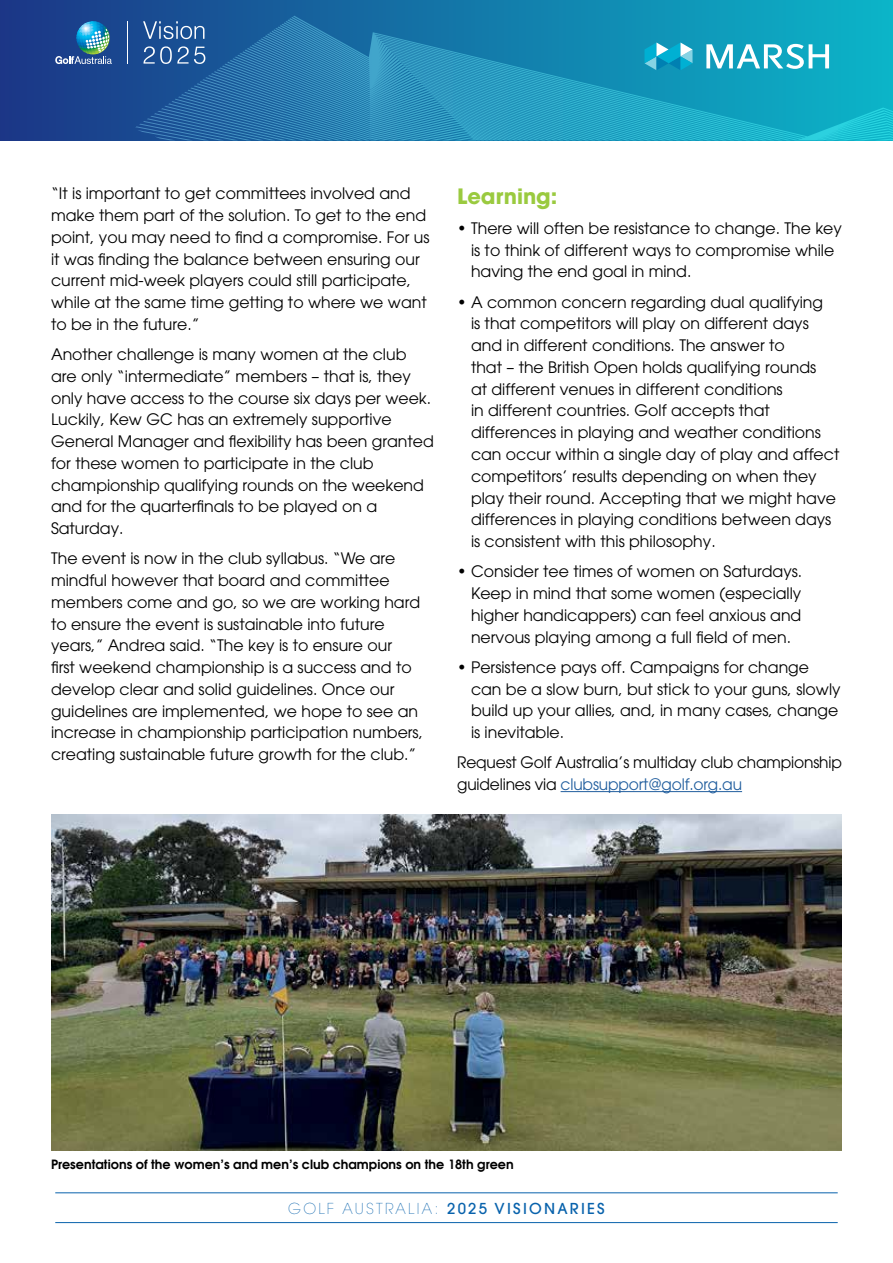
<style>
.page{position:relative;width:893px;height:1263px;background:#fff}
.page>*{position:absolute;margin:0;border:0;box-sizing:border-box;transform-origin:0 0}
.t1{font:700 21px "Avant Garde";color:#9aca3f}
.t2{font:15.75px/21.8px "Avant Garde";color:#000}
.t3{font:500 15px "Avant Garde";letter-spacing:.15em;color:#0862ac}
.t4{font:600 12.75px "Avant Garde";color:#000}
.s1{color:#215e9e}
.s2{font-weight:200}
</style>
<div class="page">
<svg style="left:0;top:0;width:893px;height:140px;background:#165a99"></svg>
<hr style="left:55px;top:1222px;width:783px;height:1px;background:#0862ac">
<hr style="left:55px;top:1192px;width:783px;height:1px;background:#0862ac">
<hr style="left:127px;top:21px;width:1px;height:43px;background:#fff">
<svg style="left:55px;top:21px;width:57px;height:43px;background:#4078a6"></svg>
<svg style="left:135px;top:0;width:158px;height:141px;background:#225899"></svg>
<svg style="left:261px;top:16px;width:632px;height:124px;background:#1a9fbe"></svg>
<svg style="left:158px;top:40px;width:530px;height:100px;background:#2688b5"></svg>
<hr style="left:561px;top:791px;width:181px;height:1px;background:#215e9e">
<img style="left:51px;top:814px;width:791px;height:337px">
<p class="t2" style="left:51px;top:183px;width:380px">“It is important to get committees involved and make them part of the solution. To get to the end point, you may need to find a compromise. For us it was finding the balance between ensuring our current mid-week players could still participate, while at the same time getting to where we want to be in the future.”</p>
<p class="t2" style="left:51px;top:343px;width:384px">Another challenge is many women at the club are only “intermediate” members – that is, they only have access to the course six days per week.<br>Luckily, Kew GC has an extremely supportive General Manager and flexibility has been granted for these women to participate in the club championship qualifying rounds on the weekend and for the quarterfinals to be played on a Saturday.</p>
<p class="t2" style="left:51px;top:548px;width:374px">The event is now in the club syllabus. “We are mindful however that board and committee members come and go, so we are working hard to ensure the event is sustainable into future years,” Andrea said. “The key is to ensure our<br>first weekend championship is a success and to develop clear and solid guidelines. Once our guidelines are implemented, we hope to see an increase in championship participation numbers, creating sustainable future growth for the club.”</p>
<h1 class="t1" style="left:457px;top:182px;width:102px">Learning:</h1>
<p class="t2" style="left:471px;top:217px;width:372px;text-indent:-14px">• There will often be resistance to change. The key is to think of different ways to compromise while having the end goal in mind.</p>
<p class="t2" style="left:471px;top:291px;width:370px;text-indent:-14px">• A common concern regarding dual qualifying<br>is that competitors will play on different days and in different conditions. The answer to<br>that – the British Open holds qualifying rounds<br>at different venues in different conditions<br>in different countries. Golf accepts that differences in playing and weather conditions can occur within a single day of play and affect competitors’ results depending on when they play their round. Accepting that we might have differences in playing conditions between days is consistent with this philosophy.</p>
<p class="t2" style="left:471px;top:561px;width:333px;text-align:justify;text-indent:-14px">• Consider tee times of women on Saturdays.<br>Keep in mind that some women (especially higher handicappers) can feel anxious and nervous playing among a full field of men.</p>
<p class="t2" style="left:471px;top:656px;width:371px;text-indent:-14px">• Persistence pays off. Campaigns for change can be a slow burn, but stick to your guns, slowly build up your allies, and, in many cases, change is inevitable.</p>
<p class="t2" style="left:457px;top:752px;width:386px">Request Golf Australia’s multiday club championship guidelines via <span class="s1">clubsupport@golf.org.au</span></p>
<p class="t4" style="left:51px;top:1156px;width:464px">Presentations of the women’s and men’s club champions on the 18th green</p>
<p class="t3" style="left:288px;top:1199px;width:318px"><span class="s2">GOLF AUSTRALIA:</span> 2025 VISIONARIES</p>
</div>
